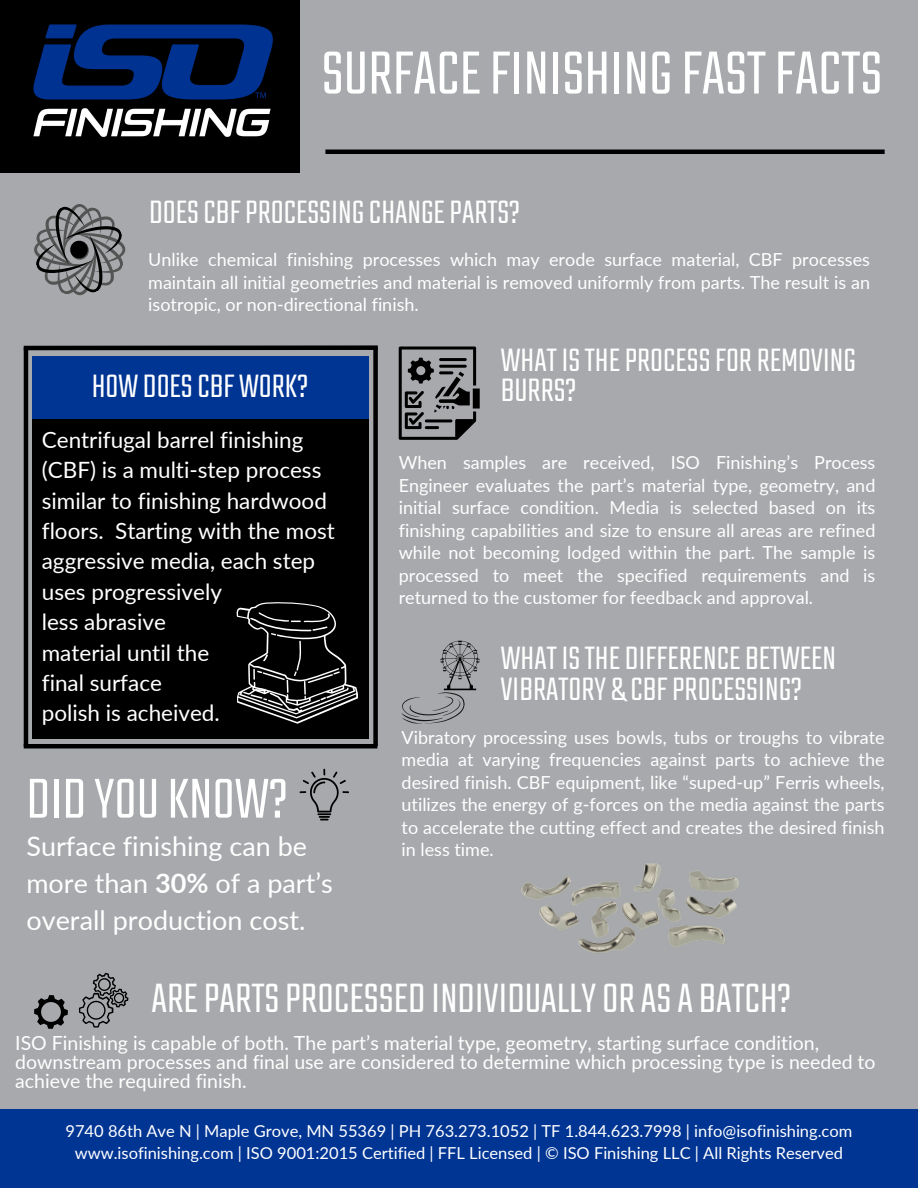
<style>
.page{position:relative;width:918px;height:1188px;background:#a7a9ac}
.page>*{position:absolute;margin:0;border:0;box-sizing:border-box;transform-origin:0 0}
.t1{font:300 67.5px "Teko";color:#fff}
.t2{font:300 62.25px "Teko";color:#fff}
.t3{font:300 45.6px "Teko";color:#fff}
.t4{font:300 36px/30.3px "Teko";color:#fff}
.t5{font:27px/37.2px "Lato";color:#fff}
.t6{font:22.5px/30.3px "Lato";color:#fff}
.t7{font:19.5px/19.2px "Lato";color:#fff}
.t8{font:18px/22.5px "Lato";color:#fff;text-align:justify}
.t9{font:16.5px/22.5px "Lato";color:#fff;text-align:center}
.s1{font-weight:700}
</style>
<div class="page">
<div style="left:0;top:1109px;width:918px;height:79px;background:#003594"></div>
<img style="left:521px;top:863px;width:218px;height:90px">
<div style="left:0;top:0;width:299px;height:172px;background:#000"></div>
<img style="left:33px;top:24px;width:240px;height:113px">
<hr style="left:325px;top:150px;width:560px;height:4px;background:#000">
<div style="left:32px;top:356px;width:337px;height:64px;background:#003594"></div>
<div style="left:24px;top:345px;width:354px;height:5px;background:#000"></div>
<hr style="left:24px;top:744px;width:353px;height:4px;background:#000">
<div style="left:373px;top:348px;width:5px;height:398px;background:#000"></div>
<hr style="left:24px;top:348px;width:4px;height:398px;background:#000">
<div style="left:32px;top:419px;width:337px;height:319px;background:#000"></div>
<svg style="left:236px;top:602px;width:122px;height:122px"></svg>
<svg style="left:300px;top:769px;width:49px;height:51px"></svg>
<svg style="left:34px;top:204px;width:92px;height:92px"></svg>
<svg style="left:399px;top:347px;width:81px;height:93px"></svg>
<svg style="left:402px;top:641px;width:78px;height:83px"></svg>
<svg style="left:34px;top:995px;width:34px;height:34px"></svg>
<svg style="left:79px;top:973px;width:49px;height:55px"></svg>
<p class="t1" style="left:322px;top:29px;width:562px">SURFACEFINISHING FASTFACTS</p>
<h3 class="t4" style="left:149px;top:199px;width:373px">DOESCBFPROCESSINGCHANGEPARTS?</h3>
<p class="t8" style="left:148px;top:248px;width:723px">Unlike chemical finishing processes which may erode surface material, CBF processes maintain all initial geometries and material is removed uniformly from parts. The result is an isotropic, or non-directional finish.</p>
<h3 class="t4" style="left:92px;top:373px;width:218px">HOWDOESCBFWORK?</h3>
<h6 class="t6" style="left:42px;top:424px;width:295px">Centrifugal barrel finishing (CBF) is a multi-step process similar to finishing hardwood floors. Starting with the most aggressive media, each step uses progressively<br>less abrasive<br>material until the<br>final surface<br>polish is acheived.</h6>
<h6 class="t2" style="left:26px;top:758px;width:263px">DIDYOUKNOW?</h6>
<h3 class="t5" style="left:26px;top:827px;width:308px">Surface finishing can be more than <span class="s1">30%</span> of a part’s overall production cost.</h3>
<p class="t4" style="left:501px;top:347px;width:357px">WHATISTHEPROCESSFORREMOVING<br>BURRS?</p>
<h5 class="t8" style="left:399px;top:451px;width:478px">When samples are received, ISO Finishing’s Process Engineer evaluates the part’s material type, geometry, and initial surface condition. Media is selected based on its finishing capabilities and size to ensure all areas are refined while not becoming lodged within the part. The sample is processed to meet the specified requirements and is returned to the customer for feedback and approval.</h5>
<h3 class="t4" style="left:501px;top:645px;width:337px">WHATISTHEDIFFERENCEBETWEEN<br>VIBRATORY &amp; CBFPROCESSING?</h3>
<p class="t8" style="left:402px;top:725px;width:485px">Vibratory processing uses bowls, tubs or troughs to vibrate media at varying frequencies against parts to achieve the desired finish. CBF equipment, like “suped-up” Ferris wheels, utilizes the energy of g-forces on the media against the parts to accelerate the cutting effect and creates the desired finish in less time.</p>
<p class="t3" style="left:151px;top:968px;width:642px">AREPARTSPROCESSEDINDIVIDUALLYORASABATCH?</p>
<p class="t7" style="left:15px;top:1033px;width:862px">ISO Finishing is capable of both. The part’s material type, geometry, starting surface condition, downstream processes and final use are considered to determine which processing type is needed to achieve the required finish.</p>
<p class="t9" style="left:66px;top:1119px;width:788px">9740 86th Ave N | Maple Grove, MN 55369 | PH 763.273.1052 | TF 1.844.623.7998 | info@isofinishing.com www.isofinishing.com | ISO 9001:2015 Certified | FFL Licensed | © ISO Finishing LLC | All Rights Reserved</p>
</div>
